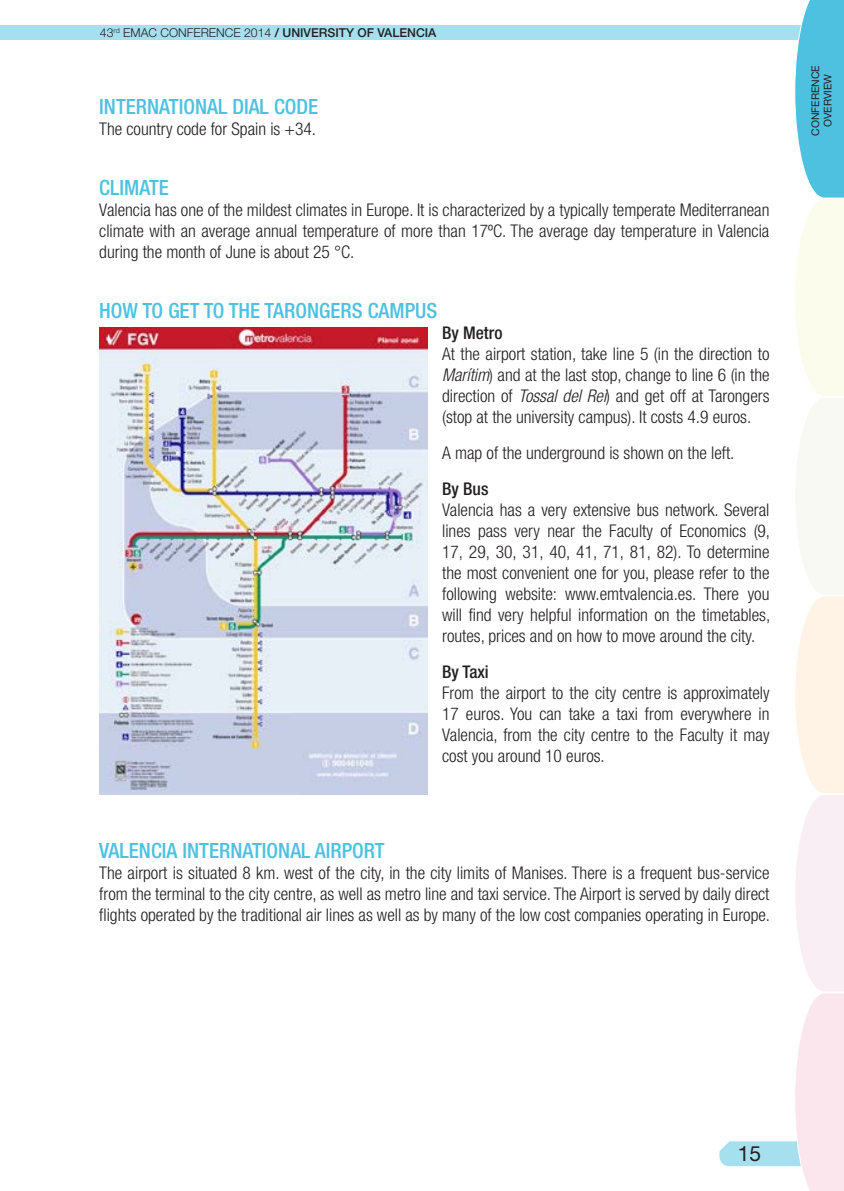
<style>
.page{position:relative;width:844px;height:1191px;background:#fff}
.page>*{position:absolute;margin:0;border:0;box-sizing:border-box;transform-origin:0 0}
.t1{font:500 condensed 21px "Helvetica Neue LT Std";color:#4ec1e0}
.t2{font:21px "Helvetica Neue LT Std";color:#231f20}
.t3{font:300 condensed 17.5px/21px "Helvetica Neue LT Std";color:#231f20;text-align:justify}
.t4{font:500 condensed 17.5px "Helvetica Neue LT Std";color:#231f20}
.t5{font:500 12.25px "Helvetica Neue LT Std";color:#231f20}
.t6{font:10.5px/12.2px "Helvetica Neue LT Std";color:#231f20;text-align:center}
.s1{font-weight:300}
.s2{font-style:italic}
</style>
<div class="page">
<img style="left:99px;top:327px;width:328px;height:467px">
<div style="left:0;top:25px;width:843px;height:15px;background:#a6e0ef"></div>
<svg style="left:719px;top:0;width:124px;height:1191px"></svg>
<p class="t5" style="left:100px;top:25px;width:338px"><span class="s1">43</span><sup>RD</sup> <span class="s1">EMAC CONFERENCE 2014</span> / UNIVERSITY Of VALENCIA</p>
<p class="t1" style="left:99px;top:94px;width:39px">INTERNA</p>
<p class="t1" style="left:169px;top:94px;width:21px">TIONA</p>
<p class="t1" style="left:218px;top:94px;width:79px">L DIAL CODE</p>
<p class="t3" style="left:99px;top:118px;width:218px">The country code for Spain is +34.</p>
<p class="t1" style="left:99px;top:175px;width:69px">CLIMATE</p>
<p class="t3" style="left:99px;top:199px;width:671px">Valencia has one of the mildest climates in Europe. It is characterized by a typically temperate Mediterranean climate with an average annual temperature of more than 17ºC. The average day temperature in Valencia during the month of June is about 25 °C.</p>
<p class="t1" style="left:99px;top:298px;width:177px">HOW TO GET TO THE TARONGERS</p>
<p class="t1" style="left:367px;top:298px;width:69px">CAMPUS</p>
<p class="t4" style="left:442px;top:322px;width:62px">BY METRO</p>
<p class="t3" style="left:442px;top:343px;width:329px">At the airport station, take line 5 (in the direction to <span class="s2">Marítim</span>) and at the last stop, change to line 6 (in the direction of <span class="s2">Tossal del Rei</span>) and get off at Tarongers (stop at the university campus). It costs 4.9 euros.</p>
<p class="t3" style="left:442px;top:442px;width:294px">A map of the underground is shown on the left.</p>
<p class="t4" style="left:442px;top:478px;width:48px">BY BUS</p>
<p class="t3" style="left:442px;top:499px;width:329px">Valencia has a very extensive bus network. Several lines pass very near the Faculty of Economics (9, 17, 29, 30, 31, 40, 41, 71, 81, 82). To determine the most convenient one for you, please refer to the following website: www.emtvalencia.es. There you will find very helpful information on the timetables, routes, prices and on how to move around the city.</p>
<p class="t4" style="left:442px;top:661px;width:48px">BY TAXI</p>
<p class="t3" style="left:442px;top:682px;width:329px">From the airport to the city centre is approximately 17 euros. You can take a taxi from everywhere in Valencia, from the city centre to the Faculty it may cost you around 10 euros.</p>
<p class="t1" style="left:99px;top:838px;width:41px">VALENCIA</p>
<p class="t1" style="left:182px;top:838px;width:39px">INTERNA</p>
<p class="t1" style="left:252px;top:838px;width:21px">TIONA</p>
<p class="t1" style="left:301px;top:838px;width:36px">L AIRPOR</p>
<p class="t1" style="left:375px;top:838px;width:11px">T</p>
<p class="t3" style="left:99px;top:862px;width:672px">The airport is situated 8 km. west of the city, in the city limits of Manises. There is a frequent bus-service from the terminal to the city centre, as well as metro line and taxi service. The Airport is served by daily direct flights operated by the traditional air lines as well as by many of the low cost companies operating in Europe.</p>
<p class="t6" style="left:808px;top:136px;width:72px;rotate:-90deg">conference overview</p>
<p class="t2" style="left:737px;top:1141px;width:25px">15</p>
</div>
